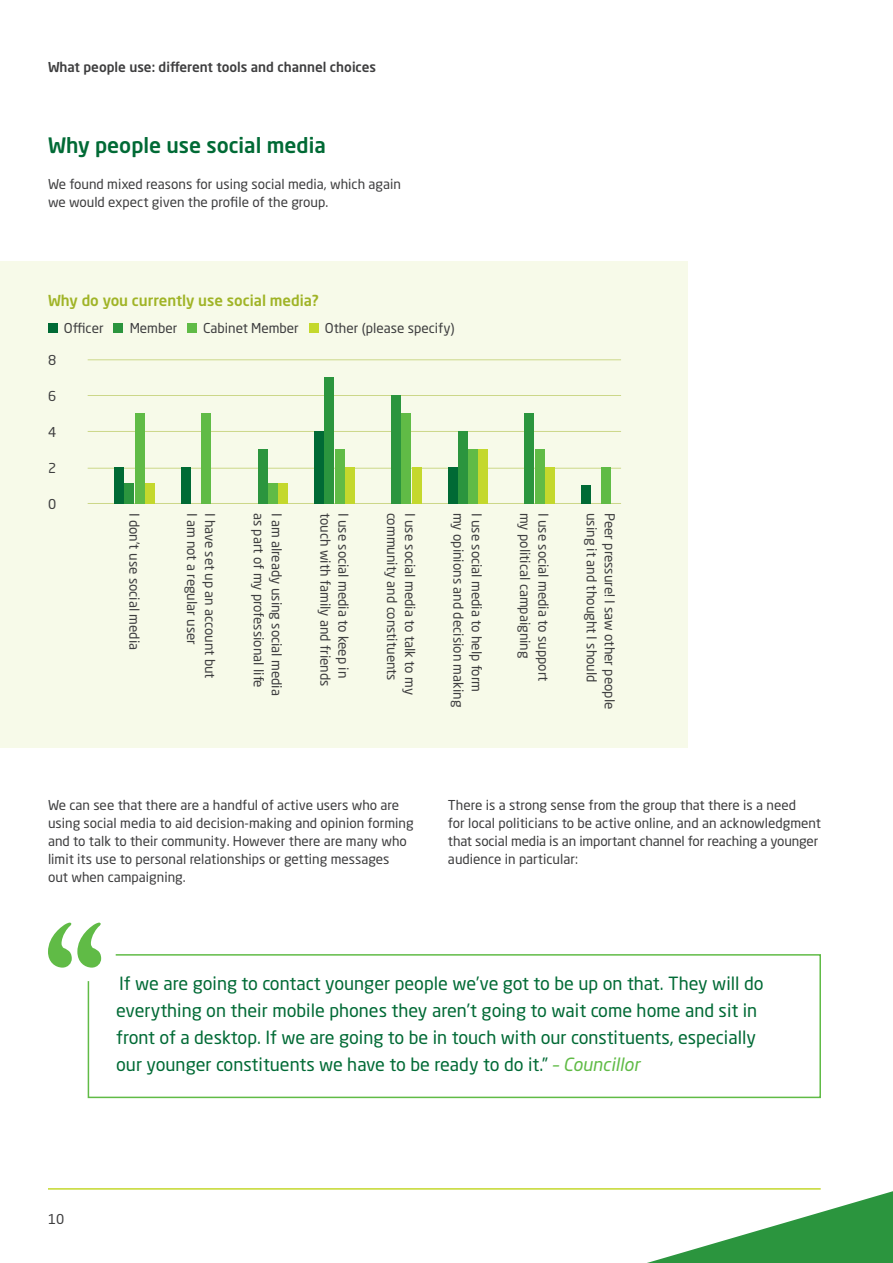
<style>
.page{position:relative;width:893px;height:1263px;background:#fff}
.page>*{position:absolute;margin:0;border:0;box-sizing:border-box;transform-origin:0 0}
.Header_B{font:500 21px "Neo Sans Std";color:#006a35}
.Quotes___Large{font:18px/27px "Neo Sans Std";color:#006a35}
.Header_C{font:500 15px "Neo Sans Std";color:#a0b427}
.Body___Main{font:13.5px/18px "Neo Sans Std";color:#3e3e3f}
.Graph{font:13.5px "Neo Sans Std";color:#3e3e3f}
.Furniture{font:500 13.5px "Neo Sans Std";color:#3e3e3f}
.s1{font-style:italic;color:#60bb46}
</style>
<div class="page">
<svg style="left:647px;top:1191px;width:246px;height:72px"></svg>
<div style="left:0;top:261px;width:688px;height:486px;background:#f7fae9"></div>
<hr style="left:48px;top:1188px;width:773px;height:2px;background:#c4d82d">
<hr style="left:88px;top:503px;width:533px;height:1px;background:#a0b427">
<hr style="left:88px;top:468px;width:533px;height:1px;background:#a0b427">
<hr style="left:88px;top:431px;width:533px;height:1px;background:#a0b427">
<hr style="left:88px;top:395px;width:533px;height:1px;background:#a0b427">
<hr style="left:88px;top:359px;width:533px;height:1px;background:#a0b427">
<div style="left:48px;top:324px;width:9px;height:9px;background:#006a35"></div>
<div style="left:114px;top:324px;width:9px;height:9px;background:#2b953e"></div>
<div style="left:187px;top:324px;width:10px;height:9px;background:#60bb46"></div>
<div style="left:309px;top:324px;width:9px;height:9px;background:#c4d82d"></div>
<div style="left:114px;top:468px;width:9px;height:36px;background:#006a35"></div>
<div style="left:181px;top:468px;width:9px;height:36px;background:#006a35"></div>
<div style="left:448px;top:468px;width:9px;height:36px;background:#006a35"></div>
<div style="left:581px;top:486px;width:9px;height:18px;background:#006a35"></div>
<div style="left:125px;top:484px;width:9px;height:20px;background:#2b953e"></div>
<div style="left:392px;top:395px;width:9px;height:109px;background:#2b953e"></div>
<div style="left:525px;top:414px;width:9px;height:90px;background:#2b953e"></div>
<div style="left:258px;top:449px;width:9px;height:55px;background:#2b953e"></div>
<div style="left:458px;top:432px;width:9px;height:72px;background:#2b953e"></div>
<div style="left:135px;top:414px;width:9px;height:90px;background:#60bb46"></div>
<div style="left:202px;top:414px;width:9px;height:90px;background:#60bb46"></div>
<div style="left:402px;top:414px;width:9px;height:90px;background:#60bb46"></div>
<div style="left:535px;top:449px;width:9px;height:55px;background:#60bb46"></div>
<div style="left:268px;top:484px;width:9px;height:20px;background:#60bb46"></div>
<div style="left:469px;top:450px;width:9px;height:54px;background:#60bb46"></div>
<div style="left:602px;top:468px;width:9px;height:36px;background:#60bb46"></div>
<div style="left:145px;top:484px;width:9px;height:20px;background:#c4d82d"></div>
<div style="left:412px;top:468px;width:9px;height:36px;background:#c4d82d"></div>
<div style="left:545px;top:468px;width:9px;height:36px;background:#c4d82d"></div>
<div style="left:279px;top:484px;width:9px;height:20px;background:#c4d82d"></div>
<div style="left:479px;top:450px;width:9px;height:54px;background:#c4d82d"></div>
<div style="left:315px;top:432px;width:9px;height:72px;background:#006a35"></div>
<div style="left:325px;top:378px;width:9px;height:126px;background:#2b953e"></div>
<div style="left:335px;top:450px;width:9px;height:54px;background:#60bb46"></div>
<div style="left:345px;top:468px;width:9px;height:36px;background:#c4d82d"></div>
<svg style="left:48px;top:923px;width:53px;height:44px"></svg>
<svg style="left:87px;top:953px;width:734px;height:146px"></svg>
<p class="Furniture" style="left:48px;top:59px;width:330px">What people use: different tools and channel choices</p>
<p class="Header_B" style="left:48px;top:132px;width:279px">Why people use social media</p>
<p class="Body___Main" style="left:48px;top:175px;width:354px">We found mixed reasons for using social media, which again we would expect given the profile of the group.</p>
<p class="Header_C" style="left:48px;top:291px;width:272px">Why do you currently use social media?</p>
<p class="Body___Main" style="left:64px;top:319px;width:41px">Officer</p>
<p class="Body___Main" style="left:130px;top:319px;width:49px">Member</p>
<p class="Body___Main" style="left:203px;top:319px;width:97px">Cabinet Member</p>
<p class="Body___Main" style="left:325px;top:319px;width:131px">Other (please specify)</p>
<p class="Graph" style="left:48px;top:352px;width:10px">8</p>
<p class="Graph" style="left:48px;top:388px;width:10px">6</p>
<p class="Graph" style="left:48px;top:424px;width:10px">4</p>
<p class="Graph" style="left:48px;top:460px;width:10px">2</p>
<p class="Graph" style="left:48px;top:496px;width:10px">0</p>
<p class="Graph" style="left:143px;top:513px;width:139px;rotate:90deg">I don’t use social media</p>
<p class="Graph" style="left:200px;top:513px;width:134px;rotate:90deg">I am not a regular user</p>
<p class="Graph" style="left:218px;top:513px;width:167px;rotate:90deg">I have set up an account but</p>
<p class="Graph" style="left:267px;top:513px;width:176px;rotate:90deg">as part of my professional life</p>
<p class="Graph" style="left:285px;top:513px;width:184px;rotate:90deg">I am already using social media</p>
<p class="Graph" style="left:334px;top:513px;width:175px;rotate:90deg">touch with family and friends</p>
<p class="Graph" style="left:352px;top:513px;width:167px;rotate:90deg">I use social media to keep in</p>
<p class="Graph" style="left:400px;top:513px;width:169px;rotate:90deg">community and constituents</p>
<p class="Graph" style="left:418px;top:513px;width:183px;rotate:90deg">I use social media to talk to my</p>
<p class="Graph" style="left:467px;top:513px;width:196px;rotate:90deg">my opinions and decision making</p>
<p class="Graph" style="left:485px;top:513px;width:181px;rotate:90deg">I use social media to help form</p>
<p class="Graph" style="left:534px;top:513px;width:147px;rotate:90deg">my political campaigning</p>
<p class="Graph" style="left:552px;top:513px;width:170px;rotate:90deg">I use social media to support</p>
<p class="Graph" style="left:600px;top:513px;width:171px;rotate:90deg">using it and thought I should</p>
<p class="Graph" style="left:618px;top:513px;width:198px;rotate:90deg">Peer pressure! I saw other people</p>
<p class="Body___Main" style="left:48px;top:796px;width:367px">We can see that there are a handful of active users who are using social media to aid decision-making and opinion forming and to talk to their community. However there are many who limit its use to personal relationships or getting messages<br>out when campaigning.</p>
<p class="Body___Main" style="left:448px;top:796px;width:374px">There is a strong sense from the group that there is a need<br>for local politicians to be active online, and an acknowledgment that social media is an important channel for reaching a younger audience in particular:</p>
<p class="Quotes___Large" style="left:116px;top:970px;width:649px">If we are going to contact younger people we’ve got to be up on that. They will do everything on their mobile phones they aren’t going to wait come home and sit in front of a desktop. If we are going to be in touch with our constituents, especially our younger constituents we have to be ready to do it.” <span class="s1">– Councillor</span></p>
<p class="Body___Main" style="left:48px;top:1210px;width:18px">10</p>
</div>
